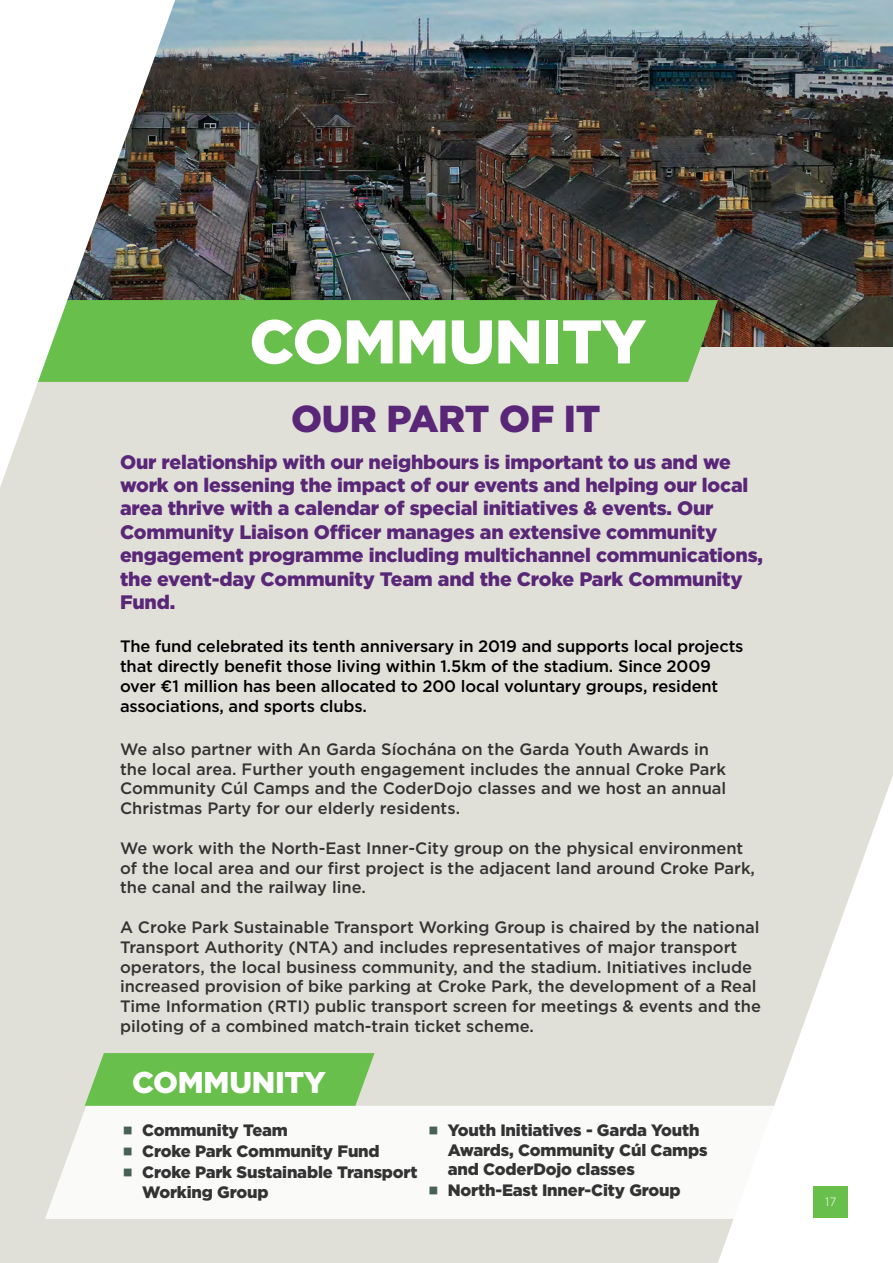
<style>
.page{position:relative;width:893px;height:1263px;background:#e1e0d8}
.page>*{position:absolute;margin:0;border:0;box-sizing:border-box;transform-origin:0 0}
.t1{font:900 61.5px "Gotham";letter-spacing:-.01em;color:#fff}
.t2{font:900 37.5px "Gotham";letter-spacing:-.01em;color:#592678}
.t3{font:900 30px "Gotham";letter-spacing:-.01em;color:#fff}
.t4{font:900 19.5px/23.4px "Gotham";letter-spacing:-.01em;color:#592678}
.t5{font:500 16.5px/19.8px "Gotham";color:#333}
.t6{font:500 16.5px/19.8px "Gotham";letter-spacing:-.01em;color:#000}
.t7{font:900 16.5px/20.5px "Gotham";letter-spacing:-.01em;color:#333}
.t8{font:300 12px "Gotham";color:#fff}
</style>
<div class="page">
<img style="left:175px;top:0;width:718px;height:346px">
<div style="left:175px;top:300px;width:543px;height:82px;background:#68bf4b"></div>
<svg style="left:0;top:0;width:175px;height:487px;fill:#fff"></svg>
<div style="left:45px;top:1106px;width:673px;height:113px;background:#fafaf9"></div>
<svg style="left:85px;top:1053px;width:290px;height:53px;background:#70c155"></svg>
<svg style="left:718px;top:776px;width:175px;height:487px;fill:#fafaf9"></svg>
<div style="left:814px;top:1186px;width:34px;height:32px;background:#68bf4b"></div>
<svg style="left:124px;top:1126px;width:25px;height:11px"></svg>
<svg style="left:124px;top:1147px;width:25px;height:11px"></svg>
<svg style="left:124px;top:1168px;width:25px;height:11px"></svg>
<svg style="left:430px;top:1126px;width:25px;height:11px"></svg>
<svg style="left:430px;top:1187px;width:25px;height:10px"></svg>
<h1 class="t1" style="left:249px;top:306px;width:398px">COMMUNITY</h1>
<h2 class="t2" style="left:291px;top:397px;width:311px">OUR PART OF IT</h2>
<p class="t4" style="left:120px;top:449px;width:645px">Our relationship with our neighbours is important to us and we work on lessening the impact of our events and helping our local area thrive with a calendar of special initiatives &amp; events. Our Community Liaison Officer manages an extensive community engagement programme including multichannel communications, the event-day Community Team and the Croke Park Community Fund.</p>
<p class="t6" style="left:120px;top:636px;width:625px">The fund celebrated its tenth anniversary in 2019 and supports local projects that directly benefit those living within 1.5km of the stadium. Since 2009 over €1 million has been allocated to 200 local voluntary groups, resident associations, and sports clubs.</p>
<p class="t5" style="left:120px;top:739px;width:608px">We also partner with An Garda Síochána on the Garda Youth Awards in the local area. Further youth engagement includes the annual Croke Park Community Cúl Camps and the CoderDojo classes and we host an annual Christmas Party for our elderly residents.</p>
<p class="t5" style="left:120px;top:838px;width:637px">We work with the North-East Inner-City group on the physical environment of the local area and our first project is the adjacent land around Croke Park, the canal and the railway line.</p>
<p class="t5" style="left:120px;top:917px;width:642px">A Croke Park Sustainable Transport Working Group is chaired by the national Transport Authority (NTA) and includes representatives of major transport operators, the local business community, and the stadium. Initiatives include increased provision of bike parking at Croke Park, the development of a Real Time Information (RTI) public transport screen for meetings &amp; events and the piloting of a combined match-train ticket scheme.</p>
<h3 class="t3" style="left:132px;top:1065px;width:195px">COMMUNITY</h3>
<p class="t7" style="left:142px;top:1119px;width:277px">Community Team<br>Croke Park Community Fund<br>Croke Park Sustainable Transport<br>Working Group</p>
<p class="t7" style="left:448px;top:1119px;width:261px">Youth Initiatives - Garda Youth<br>Awards, Community Cúl Camps and CoderDojo classes<br>North-East Inner-City Group</p>
<p class="t8" style="left:825px;top:1194px;width:13px">17</p>
</div>
